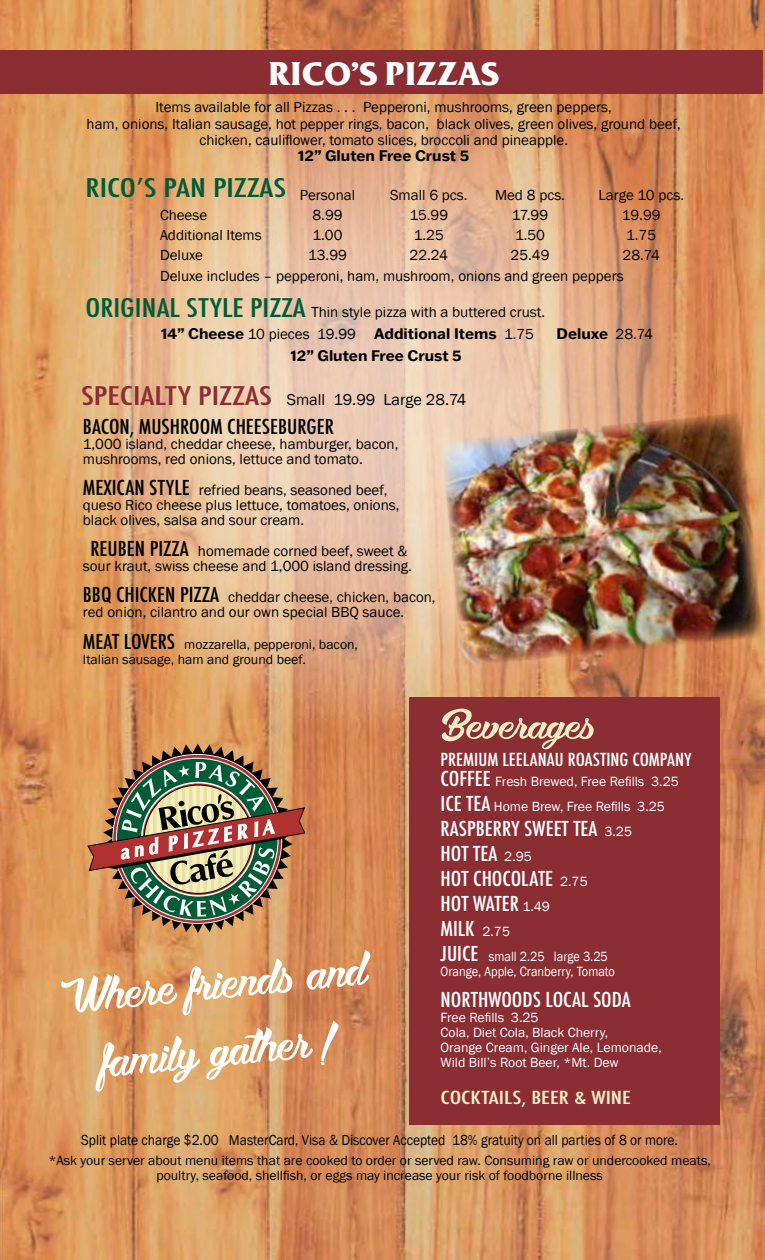
<style>
.page{position:relative;width:765px;height:1260px;background:#fff}
.page>*{position:absolute;margin:0;border:0;box-sizing:border-box;transform-origin:0 0}
.t1{font:65px/67.4px "Boulevard Saint Denis Light";color:#fff;text-align:center}
.t2{font:55px "Boulevard Saint Denis Light";color:#f3edc5;scale:1.08 1}
.t3{font:700 32.5px "Friz Qua T";color:#fff}
.t4{font:500 condensed 25px "Futura";color:#005c36;scale:1.36 1}
.t5{font:500 condensed 20px/25px "Futura";color:#fff;scale:1.1 1}
.t6{font:500 condensed 20px "Futura";color:#000;scale:1.1 1}
.t7{font:500 condensed 17.5px "Futura";color:#fff;scale:1.1 1}
.t8{font:500 condensed 17.5px "Futura";color:#f3edc5;scale:1.38 1}
.t9{font:16.25px "Franklin Gothic";color:#000}
.t10{font:15px/15px "Franklin Gothic";color:#000}
.t11{font:700 15px "Franklin Gothic ATF";color:#000}
.t12{font:15px "Franklin Gothic";color:#000;scale:.9 1}
.t13{font:13.75px/15px "Franklin Gothic";color:#000;text-align:center}
.t14{font:13.75px/15px "Franklin Gothic";color:#fff}
.t15{font:13.75px/15px "Franklin Gothic";color:#fff;scale:.9 1}
.s1{font-family:"Futura";font-weight:500;font-stretch:condensed;font-size:25px;color:#005c36}
.s2{font-family:"Franklin Gothic";font-weight:400}
.s3{font-family:"Futura";font-weight:500;font-stretch:condensed;font-size:25px;color:#8a2e33}
.s4{font-family:"Futura";font-weight:500;font-stretch:condensed;font-size:20px}
.s5{font-family:"Franklin Gothic";font-weight:400;font-stretch:normal;font-size:13.75px}
</style>
<div class="page">
<img style="left:0;top:0;width:765px;height:1260px">
<svg style="left:51px;top:94px;width:651px;height:639px;background:#e3b186"></svg>
<div style="left:409px;top:698px;width:310px;height:427px;background:#8a2e33"></div>
<img style="left:441px;top:412px;width:322px;height:255px">
<div style="left:0;top:50px;width:763px;height:44px;background:#8a2e33"></div>
<svg style="left:87px;top:744px;width:219px;height:189px;background:#9e8260"></svg>
<h3 class="t3" style="left:268px;top:61px;width:233px">RICO’S PIZZAS</h3>
<p class="t10" style="left:87px;top:100px;width:596px;line-height:16.2px;text-align:center">Items available for all Pizzas . . . Pepperoni, mushrooms, green peppers,<br>ham, onions, Italian sausage, hot pepper rings, bacon, black olives, green olives, ground beef, chicken, cauliflower, tomato slices, broccoli and pineapple.</p>
<p class="t11" style="left:298px;top:150px;width:173px">12” Gluten Free Crust 5</p>
<h3 class="t4" style="left:85px;top:172px;width:149px">RICO’S PAN PIZZAS</h3>
<p class="t10" style="left:300px;top:188px;width:57px">Personal</p>
<p class="t10" style="left:390px;top:188px;width:79px">Small 6 pcs.</p>
<p class="t10" style="left:495px;top:188px;width:72px">Med 8 pcs.</p>
<p class="t10" style="left:598px;top:188px;width:87px">Large 10 pcs.</p>
<p class="t10" style="left:160px;top:208px;width:49px">Cheese</p>
<p class="t10" style="left:312px;top:208px;width:32px">8.99</p>
<p class="t10" style="left:409px;top:208px;width:40px">15.99</p>
<p class="t10" style="left:512px;top:208px;width:38px">17.99</p>
<p class="t10" style="left:622px;top:208px;width:40px">19.99</p>
<p class="t10" style="left:160px;top:228px;width:103px">Additional Items</p>
<p class="t10" style="left:313px;top:228px;width:32px">1.00</p>
<p class="t10" style="left:414px;top:228px;width:32px">1.25</p>
<p class="t10" style="left:515px;top:228px;width:32px">1.50</p>
<p class="t10" style="left:626px;top:228px;width:32px">1.75</p>
<p class="t10" style="left:160px;top:248px;width:45px">Deluxe</p>
<p class="t10" style="left:308px;top:248px;width:40px">13.99</p>
<p class="t10" style="left:410px;top:248px;width:40px">22.24</p>
<p class="t10" style="left:511px;top:248px;width:40px">25.49</p>
<p class="t10" style="left:623px;top:248px;width:39px">28.74</p>
<p class="t10" style="left:85px;top:305px;width:461px"><span class="s1">ORIGINAL STYLE PIZZA</span> Thin style pizza with a buttered crust.</p>
<p class="t11" style="left:161px;top:328px;width:375px">14” Cheese <span class="s2">10 pieces 19.99</span> Additional Items <span class="s2">1.75</span></p>
<p class="t11" style="left:557px;top:328px;width:98px">Deluxe <span class="s2">28.74</span></p>
<p class="t11" style="left:291px;top:350px;width:173px">12” Gluten Free Crust 5</p>
<p class="t10" style="left:160px;top:269px;width:465px">Deluxe includes – pepperoni, ham, mushroom, onions and green peppers</p>
<p class="t9" style="left:81px;top:393px;width:387px"><span class="s3">SPECIALTY PIZZAS</span> Small 19.99 Large 28.74</p>
<h3 class="t6" style="left:83px;top:417px;width:230px">BACON, MUSHROOM CHEESEBURGER</h3>
<p class="t10" style="left:83px;top:437px;width:317px">1,000 island, cheddar cheese, hamburger, bacon, mushrooms, red onions, lettuce and tomato.</p>
<p class="t10" style="left:83px;top:483px;width:318px"><span class="s4">MEXICAN STYLE</span> refried beans, seasoned beef, queso Rico cheese plus lettuce, tomatoes, onions, black olives, salsa and sour cream.</p>
<p class="t10" style="left:83px;top:544px;width:331px;text-align:center"><span class="s4">REUBEN PIZZA</span> homemade corned beef, sweet &amp; sour kraut, swiss cheese and 1,000 island dressing.</p>
<p class="t10" style="left:83px;top:591px;width:354px"><span class="s4">BBQ CHICKEN PIZZA</span> cheddar cheese, chicken, bacon, red onion, cilantro and our own special BBQ sauce.</p>
<p class="t13" style="left:83px;top:637px;width:277px;text-align:left"><span class="s4">MEAT LOVERS</span> mozzarella, pepperoni, bacon,<br>Italian sausage, ham and ground beef.</p>
<h1 class="t1" style="left:59px;top:968px;width:309px;rotate:-6deg">Where friends and family gather!</h1>
<h2 class="t2" style="left:441px;top:705px;width:147px">Beverages</h2>
<p class="t7" style="left:441px;top:751px;width:230px">PREMIUM LEELANAU ROASTING COMPANY</p>
<p class="t14" style="left:441px;top:769px;width:240px;line-height:25px"><span class="s4">COFFEE</span> Fresh Brewed, Free Refills 3.25<br><span class="s4">ICE TEA</span> Home Brew, Free Refills 3.25</p>
<h3 class="t5" style="left:441px;top:817px;width:176px">RASPBERRY SWEET TEA <span class="s5">3.25<br></span>HOT TEA <span class="s5">2.95<br></span>HOT CHOCOLATE <span class="s5">2.75<br></span>HOT WATER <span class="s5">1.49<br></span>MILK <span class="s5">2.75</span></h3>
<p class="t15" style="left:441px;top:950px;width:195px"><span class="s4">JUICE</span> small 2.25 large 3.25<br>Orange, Apple, Cranberry, Tomato</p>
<h3 class="t5" style="left:441px;top:989px;width:175px">NORTHWOODS LOCAL SODA</h3>
<p class="t14" style="left:441px;top:1010px;width:223px">Free Refills 3.25<br>Cola, Diet Cola, Black Cherry,<br>Orange Cream, Ginger Ale, Lemonade,<br>Wild Bill’s Root Beer, *Mt. Dew</p>
<p class="t8" style="left:441px;top:1089px;width:140px">COCKTAILS, BEER &amp; WINE</p>
<p class="t12" style="left:81px;top:1134px;width:665px">Split plate charge $2.00 MasterCard, Visa &amp; Discover Accepted 18% gratuity on all parties of 8 or more.</p>
<p class="t13" style="left:48px;top:1154px;width:664px">*Ask your server about menu items that are cooked to order or served raw. Consuming raw or undercooked meats, poultry, seafood, shellfish, or eggs may increase your risk of foodborne illness</p>
</div>
